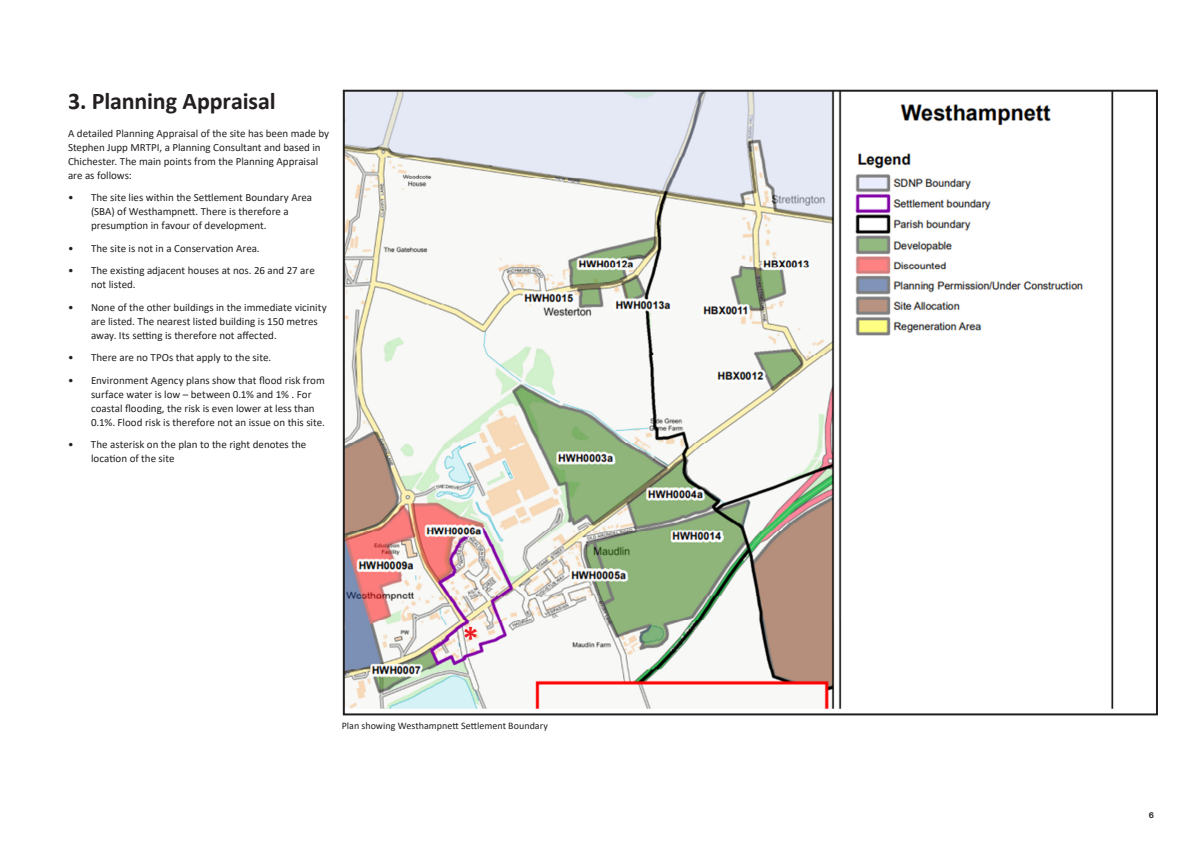
<style>
.page{position:relative;width:1191px;height:842px;background:#fff}
.page>*{position:absolute;margin:0;border:0;box-sizing:border-box;transform-origin:0 0}
._7__Flow_text{font:700 33px "Calibri";color:#ee1d23}
._5__Chapter_heading{font:700 24px "Calibri";letter-spacing:-.005em;color:#231f20}
._7__Flow_text-2{font:11px/14px "Calibri";color:#231f20}
._9__Caption{font:10px "Calibri";color:#231f20}
.t1{font:700 7.5px "Polaris";color:#231f20}
</style>
<div class="page">
<img style="left:346px;top:93px;width:768px;height:615px">
<div style="left:849px;top:353px;width:255px;height:120px;background:#fff"></div>
<p class="_5__Chapter_heading" style="left:68px;top:84px;width:209px">3. Planning Appraisal</p>
<p class="_7__Flow_text-2" style="left:68px;top:126px;width:263px">A detailed Planning Appraisal of the site has been made by Stephen Jupp MRTPI, a Planning Consultant and based in Chichester. The main points from the Planning Appraisal are as follows:</p>
<p class="_7__Flow_text-2" style="left:91px;top:190px;width:223px;text-indent:-23px">• The site lies within the Settlement Boundary Area (SBA) of Westhampnett. There is therefore a presumption in favour of development.</p>
<p class="_7__Flow_text-2" style="left:68px;top:241px;width:193px">• The site is not in a Conservation Area.</p>
<p class="_7__Flow_text-2" style="left:91px;top:263px;width:225px;text-indent:-23px">• The existing adjacent houses at nos. 26 and 27 are not listed.</p>
<p class="_7__Flow_text-2" style="left:91px;top:300px;width:237px;text-indent:-23px">• None of the other buildings in the immediate vicinity are listed. The nearest listed building is 150 metres away. Its setting is therefore not affected.</p>
<p class="_7__Flow_text-2" style="left:68px;top:350px;width:205px">• There are no TPOs that apply to the site.</p>
<p class="_7__Flow_text-2" style="left:91px;top:373px;width:235px;text-indent:-23px">• Environment Agency plans show that flood risk from surface water is low – between 0.1% and 1% . For coastal flooding, the risk is even lower at less than 0.1%. Flood risk is therefore not an issue on this site.</p>
<p class="_7__Flow_text-2" style="left:91px;top:437px;width:217px;text-indent:-23px">• The asterisk on the plan to the right denotes the location of the site</p>
<p class="_7__Flow_text" style="left:462px;top:616px;width:18px">*</p>
<p class="_9__Caption" style="left:342px;top:718px;width:208px">Plan showing Westhampnett Settlement Boundary</p>
<p class="t1" style="left:1148px;top:809px;width:7px">6</p>
</div>
